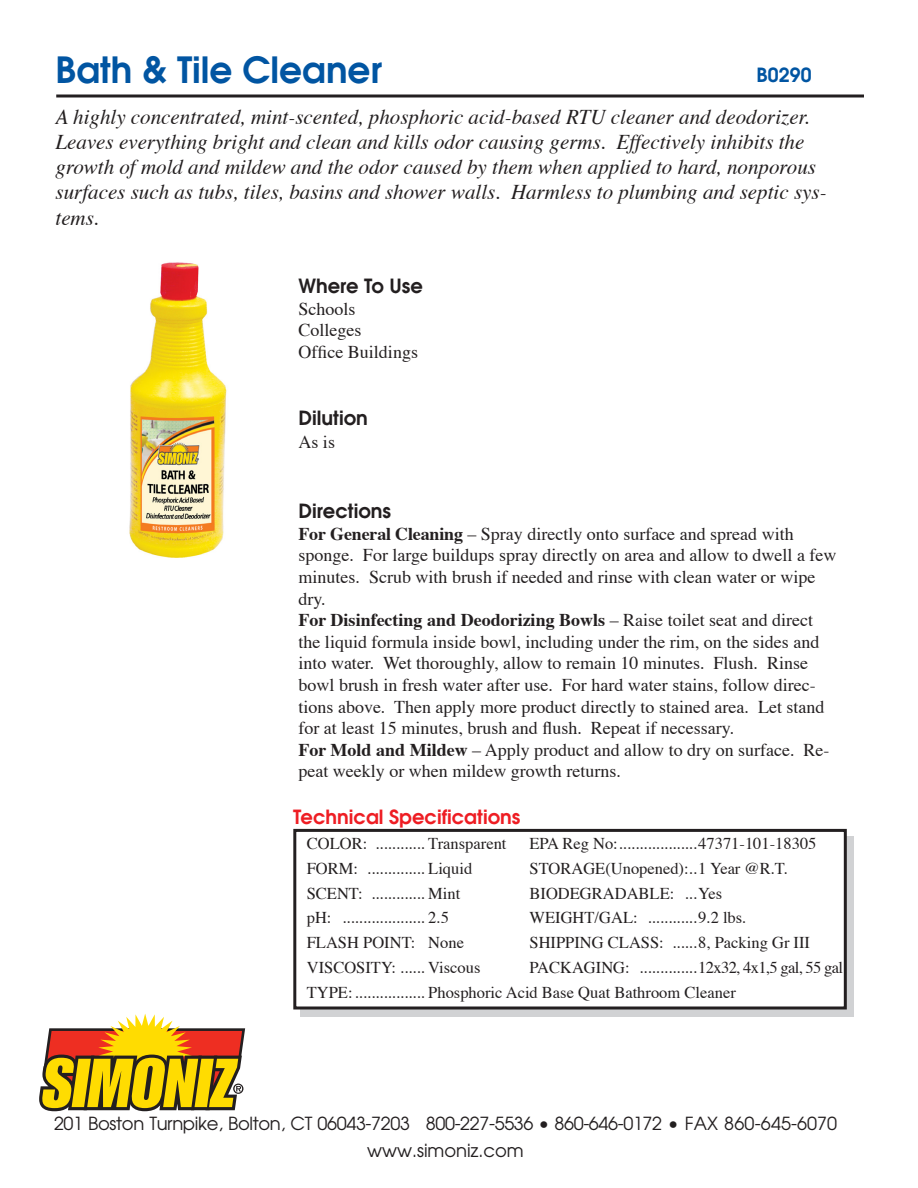
<style>
.page{position:relative;width:918px;height:1188px;background:#fff}
.page>*{position:absolute;margin:0;border:0;box-sizing:border-box;transform-origin:0 0}
.t1{font:600 36px "Avant Garde";color:#0155a2}
.t2{font:italic 21px/25.2px "Times";color:#231f20}
.t3{font:600 19.5px "Avant Garde";color:#231f20}
.t4{font:600 19.5px "Avant Garde";color:#ee1d23}
.t5{font:600 19.5px "Avant Garde";color:#0155a2}
.t6{font:18px/21.6px "Times";color:#231f20}
.t7{font:18px "Avant Garde";letter-spacing:-.02em;color:#231f20}
.t8{font:18px "Avant Garde";color:#231f20}
.t9{font:16.5px "Times";color:#231f20}
.t10{font:16.5px "Times";letter-spacing:-.04em;color:#231f20}
.s1{font-weight:700}
</style>
<div class="page">
<svg style="left:56px;top:94px;width:808px;height:4px;background:#595657"></svg>
<svg style="left:39px;top:1014px;width:206px;height:97px"></svg>
<div style="left:301px;top:836px;width:553px;height:181px;background:#d1d2d4"></div>
<div style="left:295px;top:830px;width:550px;height:178px;background:#fff"></div>
<div style="left:293px;top:829px;width:554px;height:181px;border:3px solid #231f20"></div>
<img style="left:129px;top:262px;width:98px;height:296px">
<p class="t1" style="left:56px;top:46px;width:328px">Bath &amp; Tile Cleaner</p>
<p class="t2" style="left:56px;top:105px;width:773px">A highly concentrated, mint-scented, phosphoric acid-based RTU cleaner and deodorizer.<br>Leaves everything bright and clean and kills odor causing germs. Effectively inhibits the growth of mold and mildew and the odor caused by them when applied to hard, nonporous surfaces such as tubs, tiles, basins and shower walls. Harmless to plumbing and septic sys&shy;tems.</p>
<p class="t5" style="left:757px;top:62px;width:56px">B0290</p>
<p class="t3" style="left:298px;top:273px;width:126px">Where To Use</p>
<p class="t6" style="left:298px;top:299px;width:59px">Schools</p>
<p class="t6" style="left:298px;top:321px;width:64px">Colleges</p>
<p class="t6" style="left:298px;top:342px;width:121px">Office Buildings</p>
<p class="t3" style="left:298px;top:405px;width:71px">Dilution</p>
<p class="t6" style="left:298px;top:432px;width:38px">As is</p>
<p class="t3" style="left:298px;top:498px;width:94px">Directions</p>
<p class="t6" style="left:298px;top:524px;width:540px"><span class="s1">For General Cleaning</span> – Spray directly onto surface and spread with sponge. For large buildups spray directly on area and allow to dwell a few minutes. Scrub with brush if needed and rinse with clean water or wipe dry.</p>
<p class="t6" style="left:298px;top:610px;width:528px"><span class="s1">For Disinfecting and Deodorizing Bowls</span> – Raise toilet seat and direct the liquid formula inside bowl, including under the rim, on the sides and into water. Wet thoroughly, allow to remain 10 minutes. Flush. Rinse bowl brush in fresh water after use. For hard water stains, follow direc&shy;tions above. Then apply more product directly to stained area. Let stand for at least 15 minutes, brush and flush. Repeat if necessary.</p>
<p class="t6" style="left:298px;top:740px;width:533px"><span class="s1">For Mold and Mildew</span> – Apply product and allow to dry on surface. Re&shy;peat weekly or when mildew growth returns.</p>
<p class="t4" style="left:293px;top:804px;width:229px">Technical Specifications</p>
<p class="t9" style="left:307px;top:833px;width:201px">COLOR: ............ Transparent</p>
<p class="t9" style="left:530px;top:833px;width:288px">EPA Reg No:...................47371-101-18305</p>
<p class="t9" style="left:307px;top:858px;width:167px">FORM: .............. Liquid</p>
<p class="t9" style="left:530px;top:858px;width:260px">STORAGE(Unopened):..1 Year @R.T.</p>
<p class="t9" style="left:307px;top:883px;width:155px">SCENT: ............. Mint</p>
<p class="t9" style="left:530px;top:883px;width:194px">BIODEGRADABLE: ...Yes</p>
<p class="t9" style="left:307px;top:907px;width:144px">pH: .................... 2.5</p>
<p class="t9" style="left:530px;top:907px;width:218px">WEIGHT/GAL: ............9.2 lbs.</p>
<p class="t9" style="left:307px;top:932px;width:159px">FLASH POINT: None</p>
<p class="t9" style="left:530px;top:932px;width:282px">SHIPPING CLASS: ......8, Packing Gr III</p>
<p class="t9" style="left:307px;top:957px;width:175px">VISCOSITY: ...... Viscous</p>
<p class="t10" style="left:530px;top:957px;width:315px">PACKAGING: ..............12x32, 4x1,5 gal, 55 gal</p>
<p class="t9" style="left:307px;top:982px;width:431px">TYPE: ................. Phosphoric Acid Base Quat Bathroom Cleaner</p>
<p class="t7" style="left:54px;top:1112px;width:785px">201 Boston Turnpike, Bolton, CT 06043-7203 800-227-5536 • 860-646-0172 • FAX 860-645-6070</p>
<p class="t8" style="left:367px;top:1139px;width:158px">www.simoniz.com</p>
</div>
